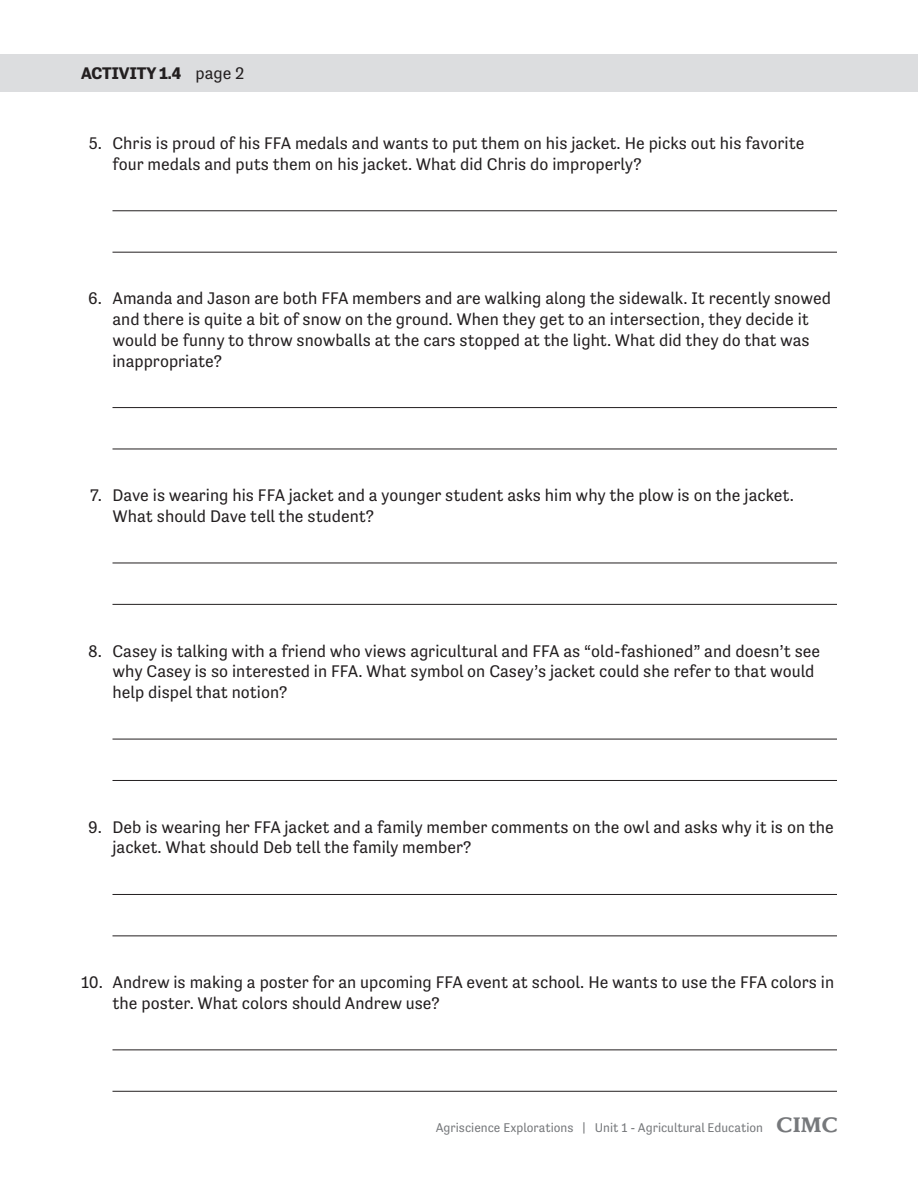
<style>
.page{position:relative;width:918px;height:1188px;background:#fff}
.page>*{position:absolute;margin:0;border:0;box-sizing:border-box;transform-origin:0 0}
.t1{font:17.25px/20.7px "Tenso";color:#231f20}
.t2{font:700 17.25px "Tenso";color:#231f20}
.t3{font:12.9px "Tenso";color:#76787b}
.s1{font-weight:400}
.s2{font-family:"Mendoza Roman Std";font-weight:700;font-size:20.7px}
</style>
<div class="page">
<hr style="left:112px;top:210px;width:725px;height:1px;background:#231f20">
<hr style="left:112px;top:252px;width:725px;height:1px;background:#231f20">
<hr style="left:112px;top:407px;width:725px;height:1px;background:#231f20">
<hr style="left:112px;top:449px;width:725px;height:1px;background:#231f20">
<hr style="left:112px;top:563px;width:725px;height:1px;background:#231f20">
<hr style="left:112px;top:604px;width:725px;height:1px;background:#231f20">
<hr style="left:112px;top:739px;width:725px;height:1px;background:#231f20">
<hr style="left:112px;top:780px;width:725px;height:1px;background:#231f20">
<hr style="left:112px;top:894px;width:725px;height:1px;background:#231f20">
<hr style="left:112px;top:935px;width:725px;height:1px;background:#231f20">
<hr style="left:112px;top:1049px;width:725px;height:1px;background:#231f20">
<hr style="left:112px;top:1091px;width:725px;height:1px;background:#231f20">
<div style="left:0;top:54px;width:918px;height:38px;background:#dcdddf"></div>
<p class="t2" style="left:81px;top:64px;width:165px">ACTIVITY 1.4 <span class="s1">page 2</span></p>
<p class="t1" style="left:112px;top:133px;width:693px;text-indent:-24px">5. Chris is proud of his FFA medals and wants to put them on his jacket. He picks out his favorite four medals and puts them on his jacket. What did Chris do improperly?</p>
<p class="t1" style="left:112px;top:288px;width:720px;text-indent:-24px">6. Amanda and Jason are both FFA members and are walking along the sidewalk. It recently snowed and there is quite a bit of snow on the ground. When they get to an intersection, they decide it would be funny to throw snowballs at the cars stopped at the light. What did they do that was inappropriate?</p>
<p class="t1" style="left:112px;top:485px;width:683px;text-indent:-22px">7. Dave is wearing his FFA jacket and a younger student asks him why the plow is on the jacket.<br>What should Dave tell the student?</p>
<p class="t1" style="left:112px;top:640px;width:709px;text-indent:-24px">8. Casey is talking with a friend who views agricultural and FFA as “old-fashioned” and doesn’t see why Casey is so interested in FFA. What symbol on Casey’s jacket could she refer to that would help dispel that notion?</p>
<p class="t1" style="left:112px;top:816px;width:723px;text-indent:-24px">9. Deb is wearing her FFA jacket and a family member comments on the owl and asks why it is on the jacket. What should Deb tell the family member?</p>
<p class="t1" style="left:112px;top:972px;width:723px;text-indent:-31px">10. Andrew is making a poster for an upcoming FFA event at school. He wants to use the FFA colors in the poster. What colors should Andrew use?</p>
<p class="t3" style="left:436px;top:1120px;width:404px">Agriscience Explorations | Unit 1 - Agricultural Education <span class="s2">CIMC</span></p>
</div>
